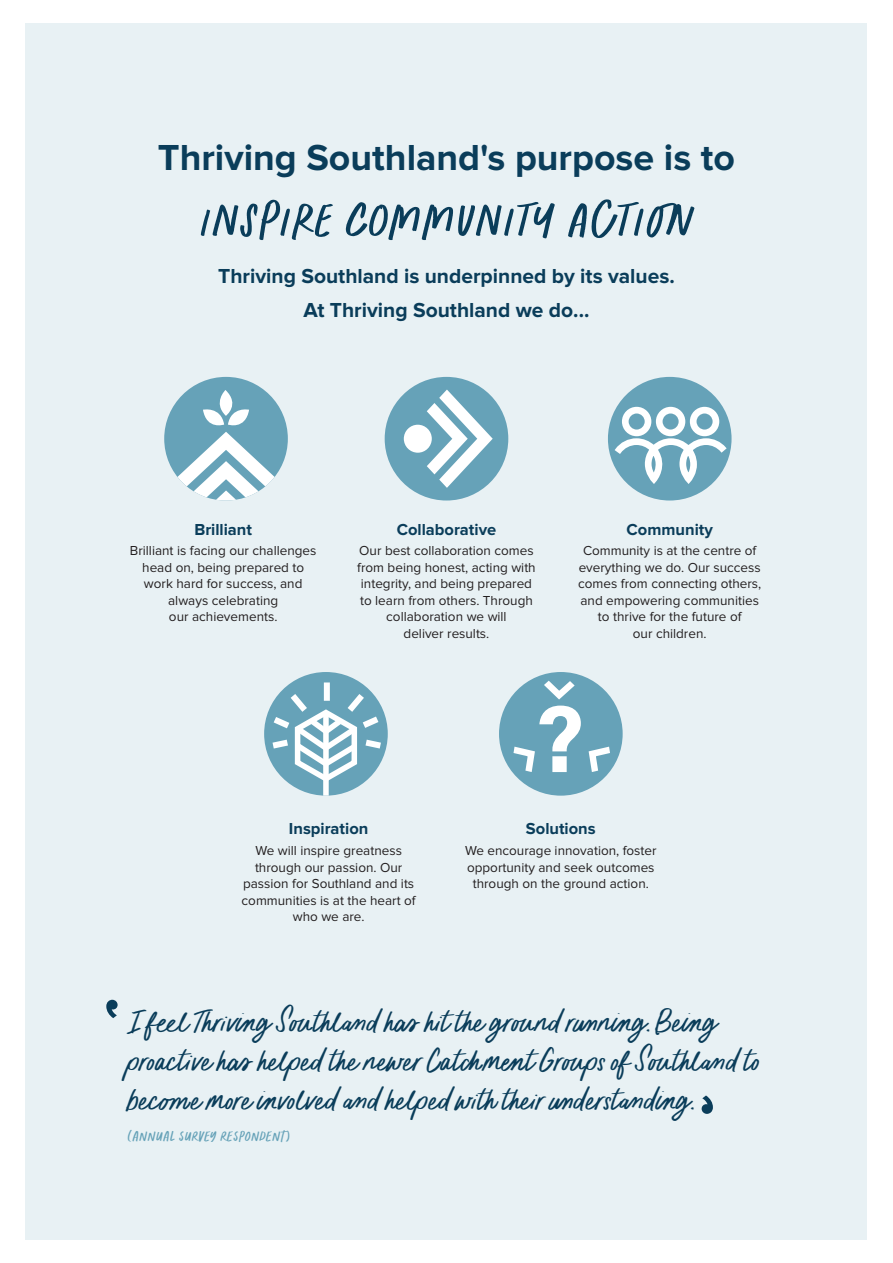
<style>
.page{position:relative;width:893px;height:1263px;background:#fff}
.page>*{position:absolute;margin:0;border:0;box-sizing:border-box;transform-origin:0 0}
.t1{font:700 95.1px "Acumin Pro";color:#fff}
.t2{font:73.5px "Oranges And Lemons Caps";color:#0a3d5a}
.t3{font:43.5px/39px "Oranges And Lemons Script";color:#0a3d5a}
.t4{font:700 37.5px "Proxima Nova";color:#0a3d5a}
.t5{font:22.5px "Oranges And Lemons Caps";color:#66a2b8}
.t6{font:700 21px/34px "Proxima Nova";color:#0a3d5a;text-align:center}
.t7{font:700 16.5px "Proxima Nova";color:#0a3d5a}
.t8{font:13.5px/16.5px "Proxima Nova";color:#231f20;text-align:center}
</style>
<div class="page">
<div style="left:26px;top:23px;width:841px;height:1216px;background:#e8f1f4"></div>
<div style="left:264px;top:672px;width:124px;height:124px;background:#66a2b8;border-radius:50%"></div>
<div style="left:323px;top:713px;width:6px;height:83px;background:#fff"></div>
<svg style="left:266px;top:687px;width:121px;height:98px"></svg>
<div style="left:324px;top:682px;width:6px;height:19px;background:#fff"></div>
<div style="left:164px;top:377px;width:124px;height:123px;background:#66a2b8;border-radius:50%"></div>
<svg style="left:168px;top:390px;width:116px;height:110px"></svg>
<div style="left:608px;top:377px;width:123px;height:123px;background:#66a2b8;border-radius:50%"></div>
<svg style="left:613px;top:405px;width:115px;height:81px"></svg>
<div style="left:385px;top:377px;width:123px;height:123px;background:#66a2b8;border-radius:50%"></div>
<div style="left:404px;top:425px;width:28px;height:28px;background:#fff;border-radius:50%"></div>
<svg style="left:427px;top:390px;width:66px;height:98px"></svg>
<div style="left:499px;top:672px;width:124px;height:124px;background:#66a2b8;border-radius:50%"></div>
<svg style="left:588px;top:746px;width:23px;height:27px"></svg>
<svg style="left:512px;top:746px;width:23px;height:27px"></svg>
<svg style="left:544px;top:680px;width:31px;height:20px"></svg>
<svg style="left:106px;top:1000px;width:12px;height:18px"></svg>
<svg style="left:702px;top:1095px;width:11px;height:19px"></svg>
<h3 class="t4" style="left:158px;top:140px;width:579px">Thriving Southland's purpose is to</h3>
<h2 class="t2" style="left:199px;top:191px;width:496px">Inspire Community Action</h2>
<h3 class="t6" style="left:218px;top:260px;width:458px">Thriving Southland is underpinned by its values.<br>At Thriving Southland we do...</h3>
<p class="t7" style="left:194px;top:522px;width:59px">Brilliant</p>
<p class="t8" style="left:130px;top:543px;width:188px">Brilliant is facing our challenges head on, being prepared to work hard for success, and always celebrating<br>our achievements.</p>
<p class="t7" style="left:397px;top:522px;width:101px">Collaborative</p>
<p class="t8" style="left:357px;top:543px;width:180px">Our best collaboration comes from being honest, acting with integrity, and being prepared to learn from others. Through collaboration we will<br>deliver results.</p>
<p class="t7" style="left:627px;top:522px;width:88px">Community</p>
<p class="t8" style="left:578px;top:543px;width:185px">Community is at the centre of everything we do. Our success comes from connecting others, and empowering communities to thrive for the future of<br>our children.</p>
<h1 class="t1" style="left:534px;top:672px;width:52px">?</h1>
<p class="t7" style="left:289px;top:821px;width:81px">Inspiration</p>
<p class="t8" style="left:242px;top:843px;width:176px">We will inspire greatness through our passion. Our passion for Southland and its communities is at the heart of who we are.</p>
<p class="t7" style="left:526px;top:821px;width:71px">Solutions</p>
<p class="t8" style="left:465px;top:843px;width:193px">We encourage innovation, foster opportunity and seek outcomes through on the ground action.</p>
<h3 class="t3" style="left:127px;top:1004px;width:634px">I feel Thriving Southland has hit the ground running. Being proactive has helped the newer Catchment Groups of Southland to become more involved and helped with their understanding.</h3>
<h3 class="t5" style="left:127px;top:1127px;width:164px">(ANNUAL SURVEY RESPONDENT)</h3>
</div>
